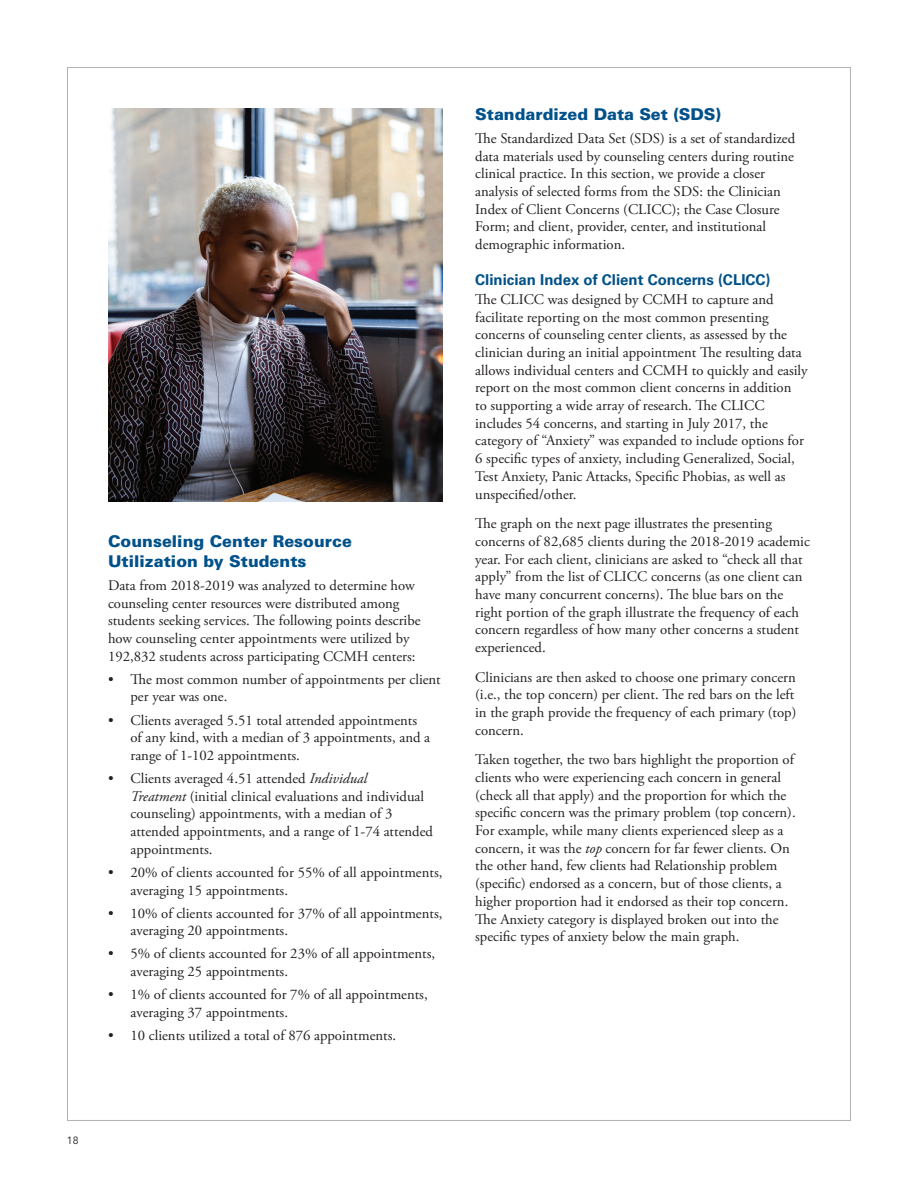
<style>
.page{position:relative;width:918px;height:1188px;background:#fff}
.page>*{position:absolute;margin:0;border:0;box-sizing:border-box;transform-origin:0 0}
.t1{font:900 16.2px/19.5px "Univers LT Std";color:#00518a}
.t2{font:700 15px "Univers LT Std";color:#00518a}
.t3{font:14.7px/17.7px "Adobe Garamond Pro";color:#231f20}
.t4{font:10.5px "Avenir LT Std";color:#231f20}
.s1{font-style:italic}
</style>
<div class="page">
<img style="left:109px;top:108px;width:334px;height:393px">
<p class="t1" style="left:108px;top:532px;width:245px">Counseling Center Resource<br>Utilization by Students</p>
<p class="t3" style="left:108px;top:577px;width:314px">Data from 2018-2019 was analyzed to determine how counseling center resources were distributed among students seeking services. The following points describe how counseling center appointments were utilized by 192,832 students across participating CCMH centers:</p>
<p class="t3" style="left:131px;top:671px;width:312px;text-indent:-23px">• The most common number of appointments per client per year was one.</p>
<p class="t3" style="left:131px;top:712px;width:301px;text-indent:-23px">• Clients averaged 5.51 total attended appointments of any kind, with a median of 3 appointments, and a range of 1-102 appointments.</p>
<p class="t3" style="left:131px;top:770px;width:304px;text-indent:-23px">• Clients averaged 4.51 attended <span class="s1">Individual<br>Treatment</span> (initial clinical evaluations and individual counseling) appointments, with a median of 3 attended appointments, and a range of 1-74 attended appointments.</p>
<p class="t3" style="left:131px;top:864px;width:313px;text-indent:-23px">• 20% of clients accounted for 55% of all appointments, averaging 15 appointments.</p>
<p class="t3" style="left:131px;top:905px;width:313px;text-indent:-23px">• 10% of clients accounted for 37% of all appointments, averaging 20 appointments.</p>
<p class="t3" style="left:131px;top:945px;width:306px;text-indent:-23px">• 5% of clients accounted for 23% of all appointments, averaging 25 appointments.</p>
<p class="t3" style="left:131px;top:986px;width:299px;text-indent:-23px">• 1% of clients accounted for 7% of all appointments, averaging 37 appointments.</p>
<p class="t3" style="left:108px;top:1027px;width:290px">• 10 clients utilized a total of 876 appointments.</p>
<p class="t1" style="left:475px;top:104px;width:247px">Standardized Data Set (SDS)</p>
<p class="t3" style="left:475px;top:130px;width:322px">The Standardized Data Set (SDS) is a set of standardized data materials used by counseling centers during routine clinical practice. In this section, we provide a closer analysis of selected forms from the SDS: the Clinician Index of Client Concerns (CLICC); the Case Closure Form; and client, provider, center, and institutional demographic information.</p>
<p class="t2" style="left:475px;top:271px;width:297px">Clinician Index of Client Concerns (CLICC)</p>
<p class="t3" style="left:475px;top:291px;width:334px">The CLICC was designed by CCMH to capture and facilitate reporting on the most common presenting concerns of counseling center clients, as assessed by the clinician during an initial appointment The resulting data allows individual centers and CCMH to quickly and easily report on the most common client concerns in addition<br>to supporting a wide array of research. The CLICC includes 54 concerns, and starting in July 2017, the category of “Anxiety” was expanded to include options for 6 specific types of anxiety, including Generalized, Social, Test Anxiety, Panic Attacks, Specific Phobias, as well as unspecified/other.</p>
<p class="t3" style="left:475px;top:515px;width:336px">The graph on the next page illustrates the presenting concerns of 82,685 clients during the 2018-2019 academic year. For each client, clinicians are asked to “check all that apply” from the list of CLICC concerns (as one client can have many concurrent concerns). The blue bars on the right portion of the graph illustrate the frequency of each concern regardless of how many other concerns a student experienced.</p>
<p class="t3" style="left:475px;top:669px;width:323px">Clinicians are then asked to choose one primary concern (i.e., the top concern) per client. The red bars on the left in the graph provide the frequency of each primary (top) concern.</p>
<p class="t3" style="left:475px;top:751px;width:322px">Taken together, the two bars highlight the proportion of clients who were experiencing each concern in general (check all that apply) and the proportion for which the specific concern was the primary problem (top concern).<br>For example, while many clients experienced sleep as a concern, it was the <span class="s1">top</span> concern for far fewer clients. On the other hand, few clients had Relationship problem (specific) endorsed as a concern, but of those clients, a higher proportion had it endorsed as their top concern.<br>The Anxiety category is displayed broken out into the specific types of anxiety below the main graph.</p>
<p class="t4" style="left:67px;top:1135px;width:13px">18</p>
</div>
